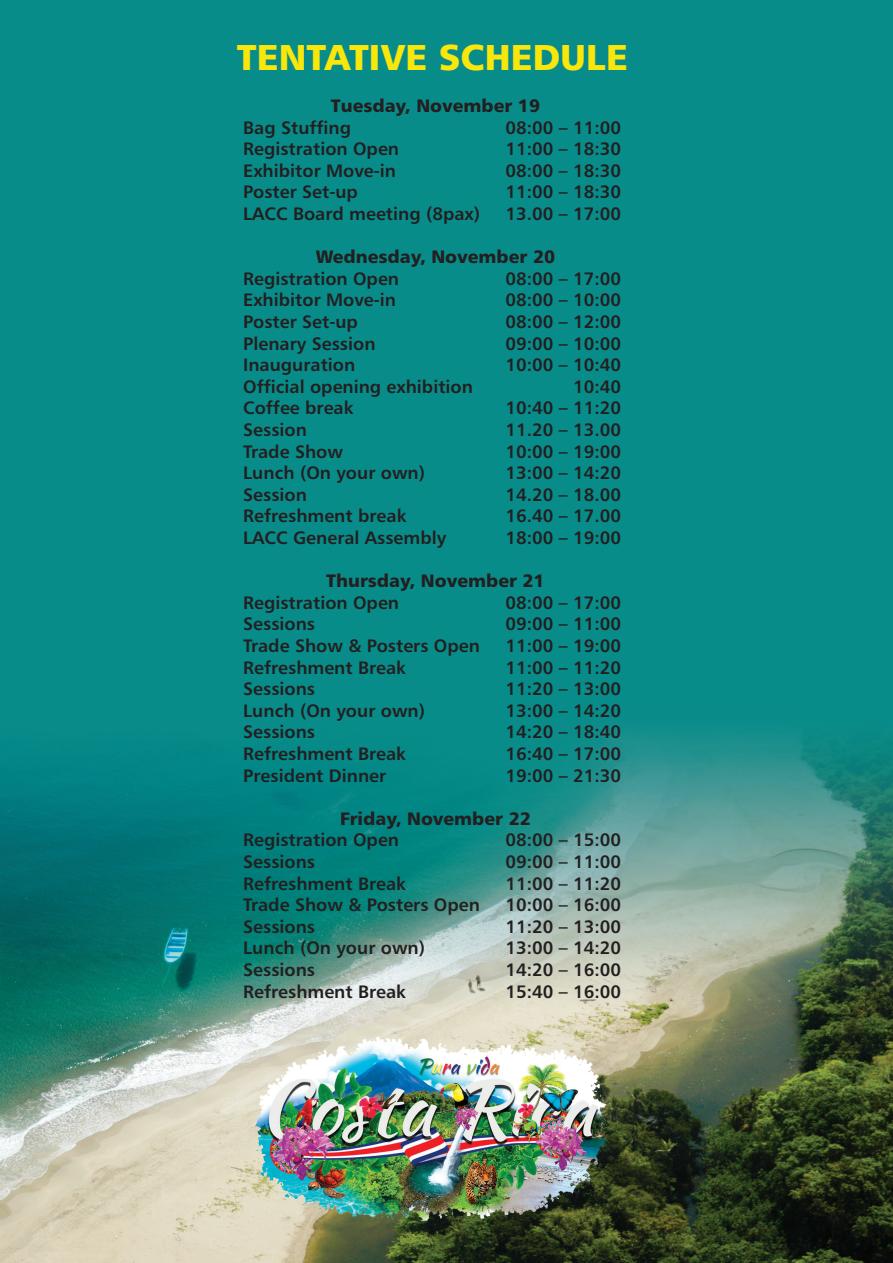
<style>
.page{position:relative;width:893px;height:1263px;background:#fff}
.page>*{position:absolute;margin:0;border:0;box-sizing:border-box;transform-origin:0 0}
.t1{font:36px "Humanist 777 BT Black B";color:#f9e60b}
.t2{font:18px "Humanist 777 BT Bold B";color:#231f20}
.t3{font:18px "Humanist 777 BT Black B";color:#231f20}
</style>
<div class="page">
<img style="left:0;top:0;width:893px;height:1263px">
<img style="left:255px;top:1024px;width:355px;height:199px">
<h1 class="t1" style="left:237px;top:34px;width:393px">TENTATIVE SCHEDULE</h1>
<p class="t3" style="left:331px;top:94px;width:211px">Tuesday, November 19</p>
<p class="t2" style="left:243px;top:116px;width:109px">Bag Stuffing</p>
<p class="t2" style="left:505px;top:116px;width:117px">08:00 – 11:00</p>
<p class="t2" style="left:243px;top:137px;width:157px">Registration Open</p>
<p class="t2" style="left:505px;top:137px;width:117px">11:00 – 18:30</p>
<p class="t2" style="left:243px;top:159px;width:154px">Exhibitor Move-in</p>
<p class="t2" style="left:505px;top:159px;width:117px">08:00 – 18:30</p>
<p class="t2" style="left:243px;top:181px;width:116px">Poster Set-up</p>
<p class="t2" style="left:505px;top:181px;width:117px">11:00 – 18:30</p>
<p class="t2" style="left:243px;top:202px;width:238px">LACC Board meeting (8pax)</p>
<p class="t2" style="left:505px;top:202px;width:117px">13.00 – 17:00</p>
<p class="t3" style="left:316px;top:245px;width:241px">Wednesday, November 20</p>
<p class="t2" style="left:243px;top:267px;width:157px">Registration Open</p>
<p class="t2" style="left:505px;top:267px;width:117px">08:00 – 17:00</p>
<p class="t2" style="left:243px;top:289px;width:154px">Exhibitor Move-in</p>
<p class="t2" style="left:505px;top:289px;width:117px">08:00 – 10:00</p>
<p class="t2" style="left:243px;top:310px;width:116px">Poster Set-up</p>
<p class="t2" style="left:505px;top:310px;width:117px">08:00 – 12:00</p>
<p class="t2" style="left:243px;top:332px;width:134px">Plenary Session</p>
<p class="t2" style="left:505px;top:332px;width:117px">09:00 – 10:00</p>
<p class="t2" style="left:243px;top:353px;width:114px">Inauguration</p>
<p class="t2" style="left:505px;top:353px;width:117px">10:00 – 10:40</p>
<p class="t2" style="left:243px;top:375px;width:231px">Official opening exhibition</p>
<p class="t2" style="left:573px;top:375px;width:50px">10:40</p>
<p class="t2" style="left:243px;top:397px;width:112px">Coffee break</p>
<p class="t2" style="left:505px;top:397px;width:117px">10:40 – 11:20</p>
<p class="t2" style="left:243px;top:418px;width:65px">Session</p>
<p class="t2" style="left:505px;top:418px;width:117px">11.20 – 13.00</p>
<p class="t2" style="left:243px;top:440px;width:101px">Trade Show</p>
<p class="t2" style="left:505px;top:440px;width:117px">10:00 – 19:00</p>
<p class="t2" style="left:243px;top:461px;width:183px">Lunch (On your own)</p>
<p class="t2" style="left:505px;top:461px;width:117px">13:00 – 14:20</p>
<p class="t2" style="left:243px;top:483px;width:65px">Session</p>
<p class="t2" style="left:505px;top:483px;width:117px">14.20 – 18.00</p>
<p class="t2" style="left:243px;top:505px;width:165px">Refreshment break</p>
<p class="t2" style="left:505px;top:505px;width:117px">16.40 – 17.00</p>
<p class="t2" style="left:243px;top:526px;width:205px">LACC General Assembly</p>
<p class="t2" style="left:505px;top:526px;width:117px">18:00 – 19:00</p>
<p class="t3" style="left:326px;top:569px;width:220px">Thursday, November 21</p>
<p class="t2" style="left:243px;top:591px;width:157px">Registration Open</p>
<p class="t2" style="left:505px;top:591px;width:117px">08:00 – 17:00</p>
<p class="t2" style="left:243px;top:613px;width:73px">Sessions</p>
<p class="t2" style="left:505px;top:613px;width:117px">09:00 – 11:00</p>
<p class="t2" style="left:243px;top:634px;width:238px">Trade Show &amp; Posters Open</p>
<p class="t2" style="left:505px;top:634px;width:117px">11:00 – 19:00</p>
<p class="t2" style="left:243px;top:656px;width:164px">Refreshment Break</p>
<p class="t2" style="left:505px;top:656px;width:117px">11:00 – 11:20</p>
<p class="t2" style="left:243px;top:677px;width:73px">Sessions</p>
<p class="t2" style="left:505px;top:677px;width:117px">11:20 – 13:00</p>
<p class="t2" style="left:243px;top:699px;width:183px">Lunch (On your own)</p>
<p class="t2" style="left:505px;top:699px;width:117px">13:00 – 14:20</p>
<p class="t2" style="left:243px;top:721px;width:73px">Sessions</p>
<p class="t2" style="left:505px;top:721px;width:117px">14:20 – 18:40</p>
<p class="t2" style="left:243px;top:742px;width:164px">Refreshment Break</p>
<p class="t2" style="left:505px;top:742px;width:117px">16:40 – 17:00</p>
<p class="t2" style="left:243px;top:764px;width:145px">President Dinner</p>
<p class="t2" style="left:505px;top:764px;width:117px">19:00 – 21:30</p>
<p class="t3" style="left:340px;top:807px;width:192px">Friday, November 22</p>
<p class="t2" style="left:243px;top:829px;width:157px">Registration Open</p>
<p class="t2" style="left:505px;top:829px;width:117px">08:00 – 15:00</p>
<p class="t2" style="left:243px;top:850px;width:73px">Sessions</p>
<p class="t2" style="left:505px;top:850px;width:117px">09:00 – 11:00</p>
<p class="t2" style="left:243px;top:872px;width:164px">Refreshment Break</p>
<p class="t2" style="left:505px;top:872px;width:117px">11:00 – 11:20</p>
<p class="t2" style="left:243px;top:893px;width:238px">Trade Show &amp; Posters Open</p>
<p class="t2" style="left:505px;top:893px;width:117px">10:00 – 16:00</p>
<p class="t2" style="left:243px;top:915px;width:73px">Sessions</p>
<p class="t2" style="left:505px;top:915px;width:117px">11:20 – 13:00</p>
<p class="t2" style="left:243px;top:937px;width:183px">Lunch (On your own)</p>
<p class="t2" style="left:505px;top:937px;width:117px">13:00 – 14:20</p>
<p class="t2" style="left:243px;top:958px;width:73px">Sessions</p>
<p class="t2" style="left:505px;top:958px;width:117px">14:20 – 16:00</p>
<p class="t2" style="left:243px;top:980px;width:164px">Refreshment Break</p>
<p class="t2" style="left:505px;top:980px;width:117px">15:40 – 16:00</p>
</div>
